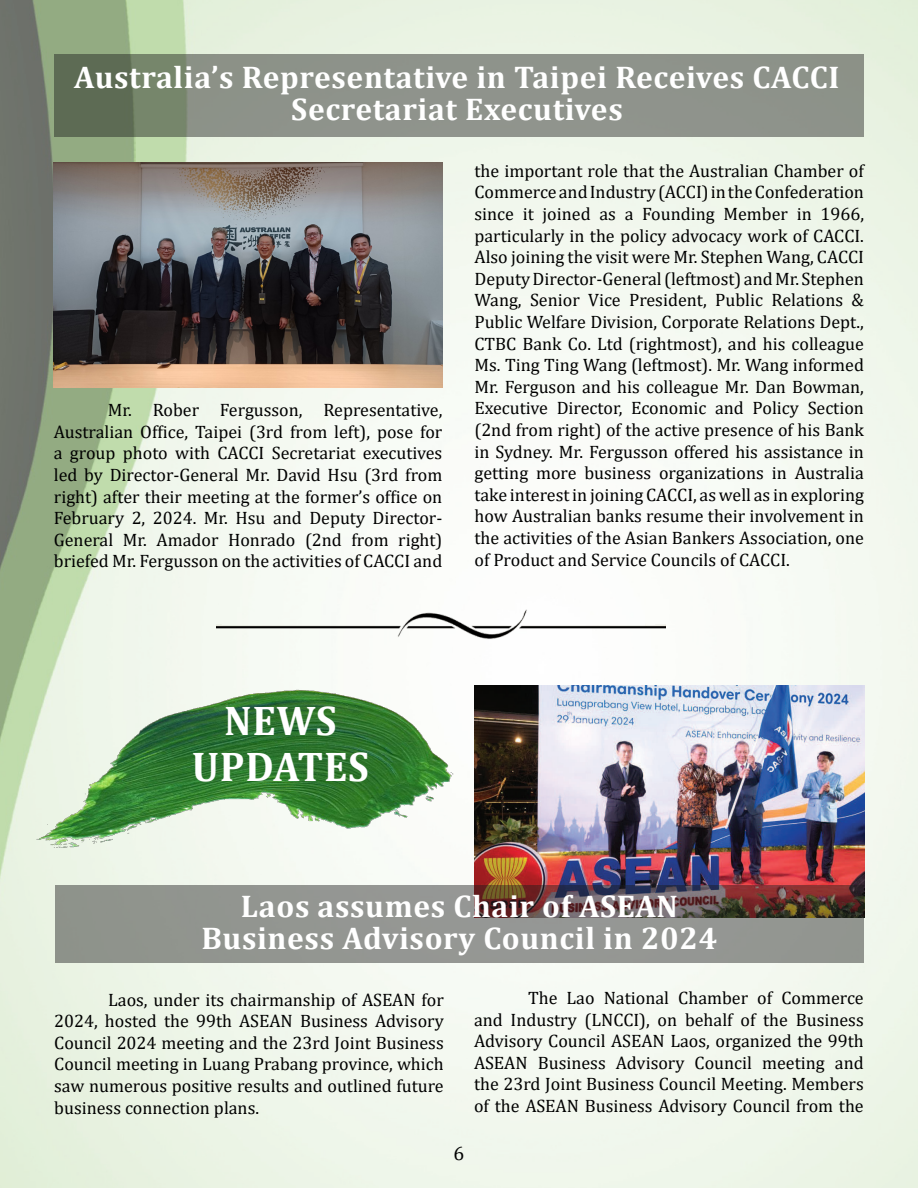
<style>
.page{position:relative;width:918px;height:1188px;background:#fff}
.page>*{position:absolute;margin:0;border:0;box-sizing:border-box;transform-origin:0 0}
.Section_head{font:700 41.7px "Cambria";letter-spacing:.02em;color:#fff}
.Head{font:700 31.5px/31.5px "Cambria";letter-spacing:.02em;color:#fff;text-align:center}
.t1{font:19.5px "Cambria";color:#000}
.Body{font:18px/21.6px "Cambria";color:#000;text-align:justify}
</style>
<div class="page">
<img style="left:0;top:0;width:918px;height:1188px">
<img style="left:216px;top:604px;width:450px;height:54px">
<svg style="left:54px;top:54px;width:810px;height:82px;background:#878d83"></svg>
<img style="left:53px;top:163px;width:389px;height:224px">
<img style="left:474px;top:686px;width:390px;height:232px">
<svg style="left:55px;top:885px;width:808px;height:78px;background:#888480"></svg>
<img style="left:28px;top:686px;width:436px;height:164px">
<p class="Head" style="left:74px;top:61px;width:767px">Australia’s Representative in Taipei Receives CACCI<br>Secretariat Executives</p>
<p class="Body" style="left:54px;top:399px;width:390px;text-indent:54px">Mr. Rober Fergusson, Representative, Australian Office, Taipei (3rd from left), pose for a group photo with CACCI Secretariat executives led by Director-General Mr. David Hsu (3rd from right) after their meeting at the former’s office on February 2, 2024. Mr. Hsu and Deputy Director-General Mr. Amador Honrado (2nd from right) briefed Mr. Fergusson on the activities of CACCI and</p>
<p class="Body" style="left:474px;top:160px;width:391px">the important role that the Australian Chamber of Commerce and Industry (ACCI) in the Confederation since it joined as a Founding Member in 1966, particularly in the policy advocacy work of CACCI.<br>Also joining the visit were Mr. Stephen Wang, CACCI Deputy Director-General (leftmost) and Mr. Stephen Wang, Senior Vice President, Public Relations &amp; Public Welfare Division, Corporate Relations Dept., CTBC Bank Co. Ltd (rightmost), and his colleague Ms. Ting Ting Wang (leftmost). Mr. Wang informed Mr. Ferguson and his colleague Mr. Dan Bowman, Executive Director, Economic and Policy Section (2nd from right) of the active presence of his Bank in Sydney. Mr. Fergusson offered his assistance in getting more business organizations in Australia take interest in joining CACCI, as well as in exploring how Australian banks resume their involvement in the activities of the Asian Bankers Association, one of Product and Service Councils of CACCI.</p>
<p class="Section_head" style="left:224px;top:691px;width:114px">NEWS</p>
<p class="Section_head" style="left:192px;top:737px;width:179px">UPDATES</p>
<p class="Head" style="left:241px;top:889px;width:439px">Laos assumes Chair of ASEAN</p>
<p class="Head" style="left:201px;top:921px;width:518px">Business Advisory Council in 2024</p>
<p class="Body" style="left:54px;top:988px;width:391px;text-indent:54px">Laos, under its chairmanship of ASEAN for 2024, hosted the 99th ASEAN Business Advisory Council 2024 meeting and the 23rd Joint Business Council meeting in Luang Prabang province, which saw numerous positive results and outlined future business connection plans.</p>
<p class="Body" style="left:474px;top:987px;width:391px;text-indent:54px">The Lao National Chamber of Commerce and Industry (LNCCI), on behalf of the Business Advisory Council ASEAN Laos, organized the 99th ASEAN Business Advisory Council meeting and the 23rd Joint Business Council Meeting. Members of the ASEAN Business Advisory Council from the</p>
<p class="t1" style="left:454px;top:1142px;width:12px">6</p>
</div>
